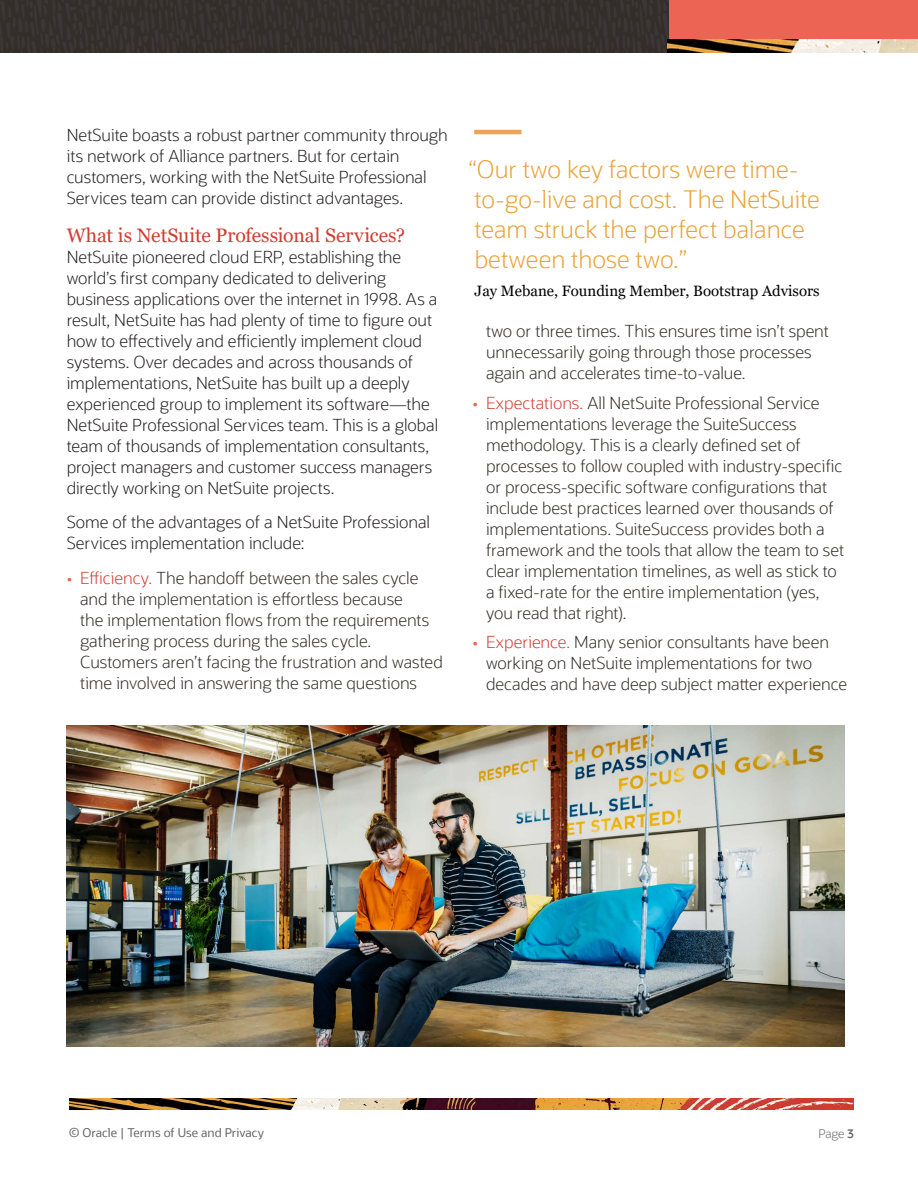
<style>
.page{position:relative;width:918px;height:1188px;background:#fff}
.page>*{position:absolute;margin:0;border:0;box-sizing:border-box;transform-origin:0 0}
.PullQuote2020{font:300 24px/30px "Oracle Sans";color:#e9a238}
.H2_Main_Body_Header{font:19.5px "Georgia";letter-spacing:-.005em;color:#d03d33}
.t1{font:300 16.5px/21px "Oracle Sans";letter-spacing:-.005em;color:#312d2a}
.H2_Main_Body_Header-2{font:300 16.5px/21px "Oracle Sans";letter-spacing:-.005em;color:#231f20}
.Main_Body_2016{font:300 16.5px/21px "Oracle Sans";color:#231f20}
.PullQuote2020-2{font:15px "Georgia";color:#000}
.t2{font:12px "Oracle Sans";color:#666}
.t3{font:300 12px "Oracle Sans";color:#666}
.s1{color:#ee644f}
.s2{color:#d03d33}
.s3{color:#656666}
.s4{font-weight:600}
</style>
<div class="page">
<div style="left:669px;top:0;width:249px;height:50px;background:#ec6554"></div>
<img style="left:0;top:0;width:669px;height:52px">
<img style="left:668px;top:39px;width:250px;height:13px">
<img style="left:70px;top:1099px;width:784px;height:10px">
<img style="left:67px;top:726px;width:777px;height:320px">
<hr style="left:474px;top:130px;width:47px;height:4px;background:#eea357">
<p class="Main_Body_2016" style="left:67px;top:124px;width:383px">NetSuite boasts a robust partner community through its network of Alliance partners. But for certain customers, working with the NetSuite Professional Services team can provide distinct advantages.</p>
<p class="H2_Main_Body_Header" style="left:67px;top:223px;width:340px">What is NetSuite Professional Services?</p>
<p class="H2_Main_Body_Header-2" style="left:67px;top:247px;width:373px">NetSuite pioneered cloud ERP, establishing the world’s first company dedicated to delivering business applications over the internet in 1998. As a result, NetSuite has had plenty of time to figure out how to effectively and efficiently implement cloud systems. Over decades and across thousands of implementations, NetSuite has built up a deeply experienced group to implement its software—the NetSuite Professional Services team. This is a global team of thousands of implementation consultants, project managers and customer success managers directly working on NetSuite projects.</p>
<p class="Main_Body_2016" style="left:67px;top:512px;width:365px">Some of the advantages of a NetSuite Professional<br>Services implementation include:</p>
<p class="t1" style="left:80px;top:568px;width:364px;text-indent:-14px"><span class="s1">•</span> <span class="s2">Efficiency.</span> The handoff between the sales cycle and the implementation is effortless because<br>the implementation flows from the requirements gathering process during the sales cycle.<br>Customers aren’t facing the frustration and wasted time involved in answering the same questions</p>
<p class="PullQuote2020" style="left:468px;top:154px;width:353px">“Our two key factors were time&shy;to-go-live and cost. The NetSuite team struck the perfect balance between those two.”</p>
<p class="PullQuote2020-2" style="left:475px;top:282px;width:347px">Jay Mebane, Founding Member, Bootstrap Advisors</p>
<p class="t1" style="left:486px;top:321px;width:344px">two or three times. This ensures time isn’t spent unnecessarily going through those processes again and accelerates time-to-value.</p>
<p class="t1" style="left:486px;top:392px;width:360px;text-indent:-14px"><span class="s1">•</span> <span class="s2">Expectations.</span> All NetSuite Professional Service implementations leverage the SuiteSuccess methodology. This is a clearly defined set of processes to follow coupled with industry-specific or process-specific software configurations that include best practices learned over thousands of implementations. SuiteSuccess provides both a framework and the tools that allow the team to set clear implementation timelines, as well as stick to a fixed-rate for the entire implementation (yes, you read that right).</p>
<p class="t1" style="left:486px;top:631px;width:363px;text-indent:-14px"><span class="s1">•</span> <span class="s2">Experience.</span> Many senior consultants have been working on NetSuite implementations for two decades and have deep subject matter experience</p>
<p class="t2" style="left:69px;top:1126px;width:197px"><span class="s3">© Oracle |</span> Terms of Use and Privacy</p>
<p class="t3" style="left:818px;top:1127px;width:37px">Page <span class="s4">3</span></p>
</div>
